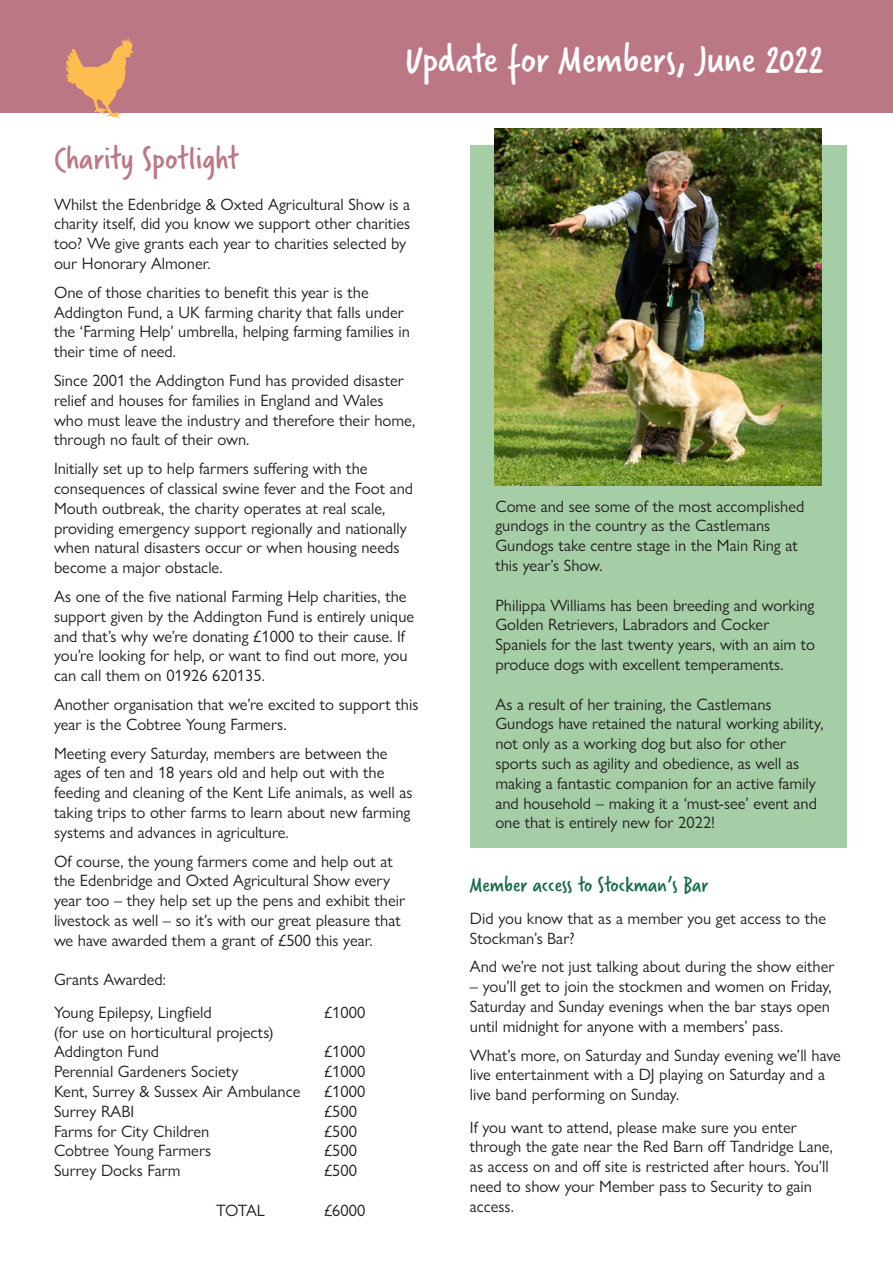
<style>
.page{position:relative;width:893px;height:1263px;background:#fff}
.page>*{position:absolute;margin:0;border:0;box-sizing:border-box;transform-origin:0 0}
.t1{font:42px "Verveine";color:#fff}
.t2{font:34.5px "Verveine";color:#bc7785}
.t3{font:22.5px "Verveine";color:#166b48}
.t4{font:16.5px/19.8px "Gill Sans Nova";color:#231f20}
</style>
<div class="page">
<div style="left:470px;top:145px;width:376px;height:702px;background:#a5cea6"></div>
<div style="left:0;top:0;width:893px;height:113px;background:#bc7785"></div>
<img style="left:494px;top:128px;width:328px;height:357px">
<svg style="left:66px;top:38px;width:67px;height:80px"></svg>
<p class="t2" style="left:54px;top:134px;width:187px">Charity Spotlight</p>
<p class="t1" style="left:405px;top:30px;width:420px">Update for Members, June 2022</p>
<p class="t4" style="left:54px;top:194px;width:358px">Whilst the Edenbridge &amp; Oxted Agricultural Show is a charity itself, did you know we support other charities too? We give grants each year to charities selected by our Honorary Almoner.</p>
<p class="t4" style="left:54px;top:282px;width:357px">One of those charities to benefit this year is the Addington Fund, a UK farming charity that falls under the ‘Farming Help’ umbrella, helping farming families in their time of need.</p>
<p class="t4" style="left:54px;top:370px;width:363px">Since 2001 the Addington Fund has provided disaster relief and houses for families in England and Wales who must leave the industry and therefore their home, through no fault of their own.</p>
<p class="t4" style="left:54px;top:458px;width:361px">Initially set up to help farmers suffering with the consequences of classical swine fever and the Foot and Mouth outbreak, the charity operates at real scale, providing emergency support regionally and nationally when natural disasters occur or when housing needs become a major obstacle.</p>
<p class="t4" style="left:54px;top:586px;width:362px">As one of the five national Farming Help charities, the support given by the Addington Fund is entirely unique and that’s why we’re donating £1000 to their cause. If you’re looking for help, or want to find out more, you can call them on 01926 620135.</p>
<p class="t4" style="left:54px;top:694px;width:366px">Another organisation that we’re excited to support this year is the Cobtree Young Farmers.</p>
<p class="t4" style="left:54px;top:743px;width:360px">Meeting every Saturday, members are between the ages of ten and 18 years old and help out with the feeding and cleaning of the Kent Life animals, as well as taking trips to other farms to learn about new farming systems and advances in agriculture.</p>
<p class="t4" style="left:54px;top:851px;width:353px">Of course, the young farmers come and help out at the Edenbridge and Oxted Agricultural Show every year too – they help set up the pens and exhibit their livestock as well – so it’s with our great pleasure that we have awarded them a grant of £500 this year.</p>
<p class="t4" style="left:54px;top:970px;width:113px">Grants Awarded:</p>
<p class="t4" style="left:54px;top:1002px;width:159px">Young Epilepsy, Lingfield</p>
<p class="t4" style="left:324px;top:1002px;width:43px">£1000</p>
<p class="t4" style="left:54px;top:1022px;width:221px">(for use on horticultural projects)</p>
<p class="t4" style="left:54px;top:1042px;width:107px">Addington Fund</p>
<p class="t4" style="left:324px;top:1042px;width:43px">£1000</p>
<p class="t4" style="left:54px;top:1061px;width:186px">Perennial Gardeners Society</p>
<p class="t4" style="left:324px;top:1061px;width:43px">£1000</p>
<p class="t4" style="left:54px;top:1081px;width:248px">Kent, Surrey &amp; Sussex Air Ambulance</p>
<p class="t4" style="left:324px;top:1081px;width:43px">£1000</p>
<p class="t4" style="left:54px;top:1101px;width:82px">Surrey RABI</p>
<p class="t4" style="left:324px;top:1101px;width:34px">£500</p>
<p class="t4" style="left:54px;top:1121px;width:157px">Farms for City Children</p>
<p class="t4" style="left:324px;top:1121px;width:34px">£500</p>
<p class="t4" style="left:54px;top:1141px;width:159px">Cobtree Young Farmers</p>
<p class="t4" style="left:324px;top:1141px;width:34px">£500</p>
<p class="t4" style="left:54px;top:1160px;width:128px">Surrey Docks Farm</p>
<p class="t4" style="left:324px;top:1160px;width:34px">£500</p>
<p class="t4" style="left:216px;top:1200px;width:50px">TOTAL</p>
<p class="t4" style="left:324px;top:1200px;width:43px">£6000</p>
<p class="t4" style="left:495px;top:496px;width:311px">Come and see some of the most accomplished gundogs in the country as the Castlemans Gundogs take centre stage in the Main Ring at this year’s Show.</p>
<p class="t4" style="left:495px;top:595px;width:321px">Philippa Williams has been breeding and working Golden Retrievers, Labradors and Cocker Spaniels for the last twenty years, with an aim to produce dogs with excellent temperaments.</p>
<p class="t4" style="left:495px;top:694px;width:330px">As a result of her training, the Castlemans Gundogs have retained the natural working ability, not only as a working dog but also for other sports such as agility and obedience, as well as making a fantastic companion for an active family and household – making it a ‘must-see’ event and one that is entirely new for 2022!</p>
<p class="t3" style="left:470px;top:869px;width:240px">Member access to Stockman’s Bar</p>
<p class="t4" style="left:470px;top:908px;width:358px">Did you know that as a member you get access to the<br>Stockman’s Bar?</p>
<p class="t4" style="left:470px;top:957px;width:366px">And we’re not just talking about during the show either</p>
<p class="t4" style="left:470px;top:976px;width:363px;text-align:justify">– you’ll get to join the stockmen and women on Friday, Saturday and Sunday evenings when the bar stays open until midnight for anyone with a members’ pass.</p>
<p class="t4" style="left:470px;top:1045px;width:372px">What’s more, on Saturday and Sunday evening we’ll have live entertainment with a DJ playing on Saturday and a live band performing on Sunday.</p>
<p class="t4" style="left:470px;top:1117px;width:364px">If you want to attend, please make sure you enter through the gate near the Red Barn off Tandridge Lane, as access on and off site is restricted after hours. You’ll need to show your Member pass to Security to gain access.</p>
</div>
